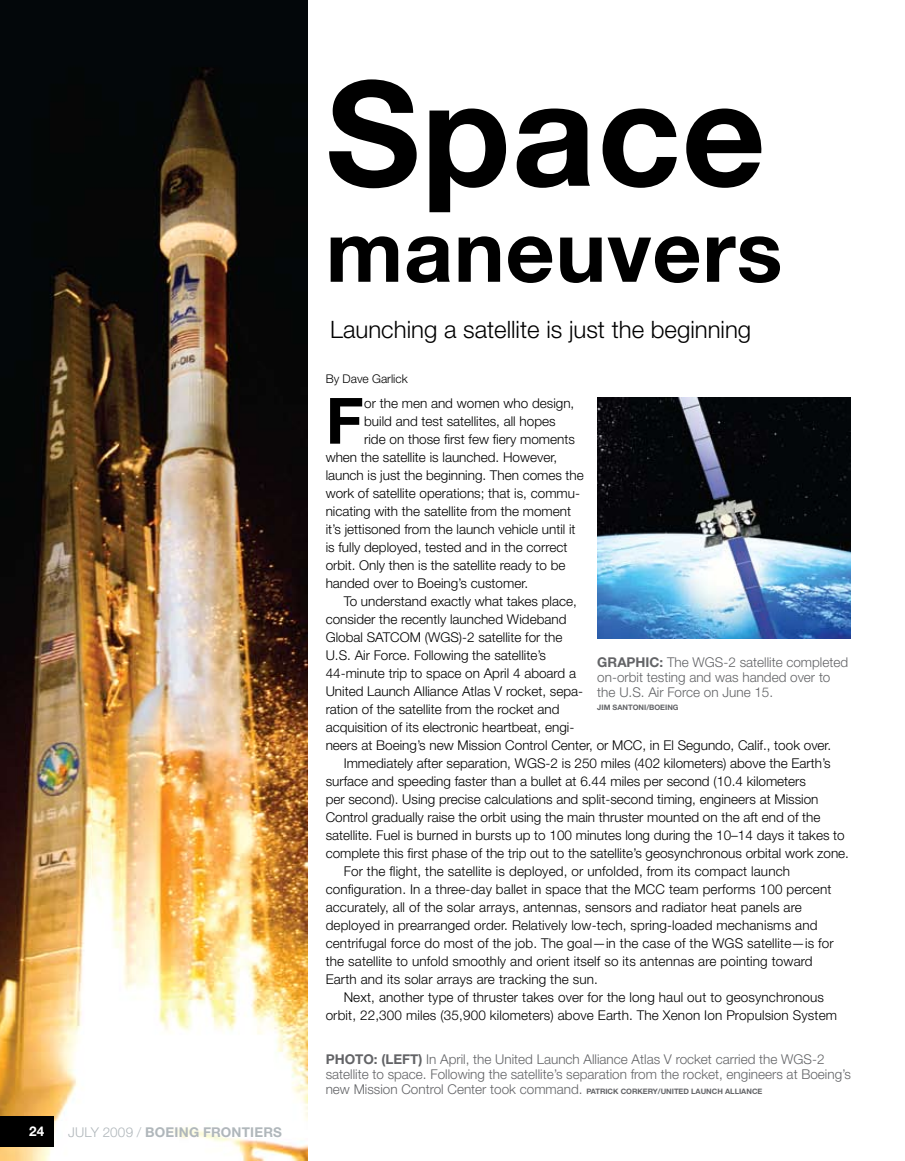
<style>
.page{position:relative;width:905px;height:1161px;background:#fff}
.page>*{position:absolute;margin:0;border:0;box-sizing:border-box;transform-origin:0 0}
.t1{font:700 145.5px "Helvetica Neue";color:#000}
.t2{font:700 85.5px "Helvetica Neue";letter-spacing:.01em;color:#000}
.t3{font:700 63.9px "Helvetica Neue";color:#000}
.t4{font:300 24px "Helvetica Neue";color:#000}
.t5{font:300 13.5px "Helvetica Neue";color:#000}
.t6{font:300 13.5px/15px "Helvetica Neue";color:#636467}
.t7{font:700 13.5px "Helvetica Neue";letter-spacing:.015em;color:#b0b7bb}
.t8{font:700 13.5px "Helvetica Neue";color:#fff}
.t9{font:300 12px "Helvetica Neue";color:#000}
.t10{font:700 7.5px "Helvetica Neue";color:#636467}
.s1{font-weight:300}
.s2{font-weight:700}
.s3{font-weight:700;font-size:7.5px}
</style>
<div class="page">
<img style="left:0;top:0;width:308px;height:1161px">
<div style="left:0;top:1116px;width:54px;height:31px;background:#000"></div>
<img style="left:597px;top:397px;width:253px;height:242px">
<p class="t8" style="left:29px;top:1123px;width:17px">24</p>
<p class="t7" style="left:68px;top:1123px;width:215px"><span class="s1">JULY 2009 /</span> BOEING FRONTIERS</p>
<h1 class="t1" style="left:326px;top:44px;width:441px">Space</h1>
<h2 class="t2" style="left:326px;top:198px;width:458px">maneuvers</h2>
<h3 class="t4" style="left:330px;top:315px;width:422px">Launching a satellite is just the beginning</h3>
<p class="t9" style="left:326px;top:371px;width:84px">By Dave Garlick</p>
<h3 class="t3" style="left:326px;top:381px;width:39px">F</h3>
<p class="t5" style="left:364px;top:395px;width:212px">or the men and women who design,</p>
<p class="t5" style="left:364px;top:413px;width:193px">build and test satellites, all hopes</p>
<p class="t5" style="left:364px;top:431px;width:212px">ride on those first few fiery moments</p>
<p class="t5" style="left:326px;top:449px;width:233px">when the satellite is launched. However,</p>
<p class="t5" style="left:326px;top:467px;width:260px">launch is just the beginning. Then comes the</p>
<p class="t5" style="left:326px;top:485px;width:256px">work of satellite operations; that is, commu-</p>
<p class="t5" style="left:326px;top:503px;width:247px">nicating with the satellite from the moment</p>
<p class="t5" style="left:326px;top:521px;width:251px">it’s jettisoned from the launch vehicle until it</p>
<p class="t5" style="left:326px;top:539px;width:243px">is fully deployed, tested and in the correct</p>
<p class="t5" style="left:326px;top:557px;width:241px">orbit. Only then is the satellite ready to be</p>
<p class="t5" style="left:326px;top:575px;width:204px">handed over to Boeing’s customer.</p>
<p class="t5" style="left:343px;top:593px;width:235px">To understand exactly what takes place,</p>
<p class="t5" style="left:326px;top:611px;width:242px">consider the recently launched Wideband</p>
<p class="t5" style="left:326px;top:629px;width:238px">Global SATCOM (WGS)-2 satellite for the</p>
<p class="t5" style="left:326px;top:647px;width:222px">U.S. Air Force. Following the satellite’s</p>
<p class="t5" style="left:326px;top:665px;width:252px">44-minute trip to space on April 4 aboard a</p>
<p class="t5" style="left:326px;top:683px;width:259px">United Launch Alliance Atlas V rocket, sepa-</p>
<p class="t5" style="left:326px;top:701px;width:235px">ration of the satellite from the rocket and</p>
<p class="t5" style="left:326px;top:719px;width:250px">acquisition of its electronic heartbeat, engi-</p>
<p class="t5" style="left:326px;top:737px;width:507px">neers at Boeing’s new Mission Control Center, or MCC, in El Segundo, Calif., took over.</p>
<p class="t5" style="left:343px;top:755px;width:488px">Immediately after separation, WGS-2 is 250 miles (402 kilometers) above the Earth’s</p>
<p class="t5" style="left:326px;top:773px;width:482px">surface and speeding faster than a bullet at 6.44 miles per second (10.4 kilometers</p>
<p class="t5" style="left:326px;top:791px;width:494px">per second). Using precise calculations and split-second timing, engineers at Mission</p>
<p class="t5" style="left:326px;top:809px;width:496px">Control gradually raise the orbit using the main thruster mounted on the aft end of the</p>
<p class="t5" style="left:326px;top:827px;width:520px">satellite. Fuel is burned in bursts up to 100 minutes long during the 10–14 days it takes to</p>
<p class="t5" style="left:326px;top:845px;width:525px">complete this first phase of the trip out to the satellite’s geosynchronous orbital work zone.</p>
<p class="t5" style="left:343px;top:863px;width:448px">For the flight, the satellite is deployed, or unfolded, from its compact launch</p>
<p class="t5" style="left:326px;top:881px;width:507px">configuration. In a three-day ballet in space that the MCC team performs 100 percent</p>
<p class="t5" style="left:326px;top:899px;width:477px">accurately, all of the solar arrays, antennas, sensors and radiator heat panels are</p>
<p class="t5" style="left:326px;top:916px;width:493px">deployed in prearranged order. Relatively low-tech, spring-loaded mechanisms and</p>
<p class="t5" style="left:326px;top:934px;width:509px">centrifugal force do most of the job. The goal—in the case of the WGS satellite—is for</p>
<p class="t5" style="left:326px;top:952px;width:488px">the satellite to unfold smoothly and orient itself so its antennas are pointing toward</p>
<p class="t5" style="left:326px;top:970px;width:274px">Earth and its solar arrays are tracking the sun.</p>
<p class="t5" style="left:343px;top:988px;width:482px">Next, another type of thruster takes over for the long haul out to geosynchronous</p>
<p class="t5" style="left:326px;top:1006px;width:513px">orbit, 22,300 miles (35,900 kilometers) above Earth. The Xenon Ion Propulsion System</p>
<p class="t6" style="left:597px;top:654px;width:252px"><span class="s2">GRAPHIC:</span> The WGS-2 satellite completed on-orbit testing and was handed over to the U.S. Air Force on June 15.</p>
<p class="t10" style="left:597px;top:703px;width:83px">JIM SANTONI/BOEING</p>
<p class="t6" style="left:326px;top:1051px;width:526px"><span class="s2">PHOTO: (LEFT)</span> In April, the United Launch Alliance Atlas V rocket carried the WGS-2 satellite to space. Following the satellite’s separation from the rocket, engineers at Boeing’s new Mission Control Center took command. <span class="s3">PATRICK CORKERY/UNITED LAU</span></p>
<p class="t10" style="left:706px;top:1087px;width:25px">NCH ALL</p>
<p class="t10" style="left:739px;top:1087px;width:25px">IANCE</p>
</div>
